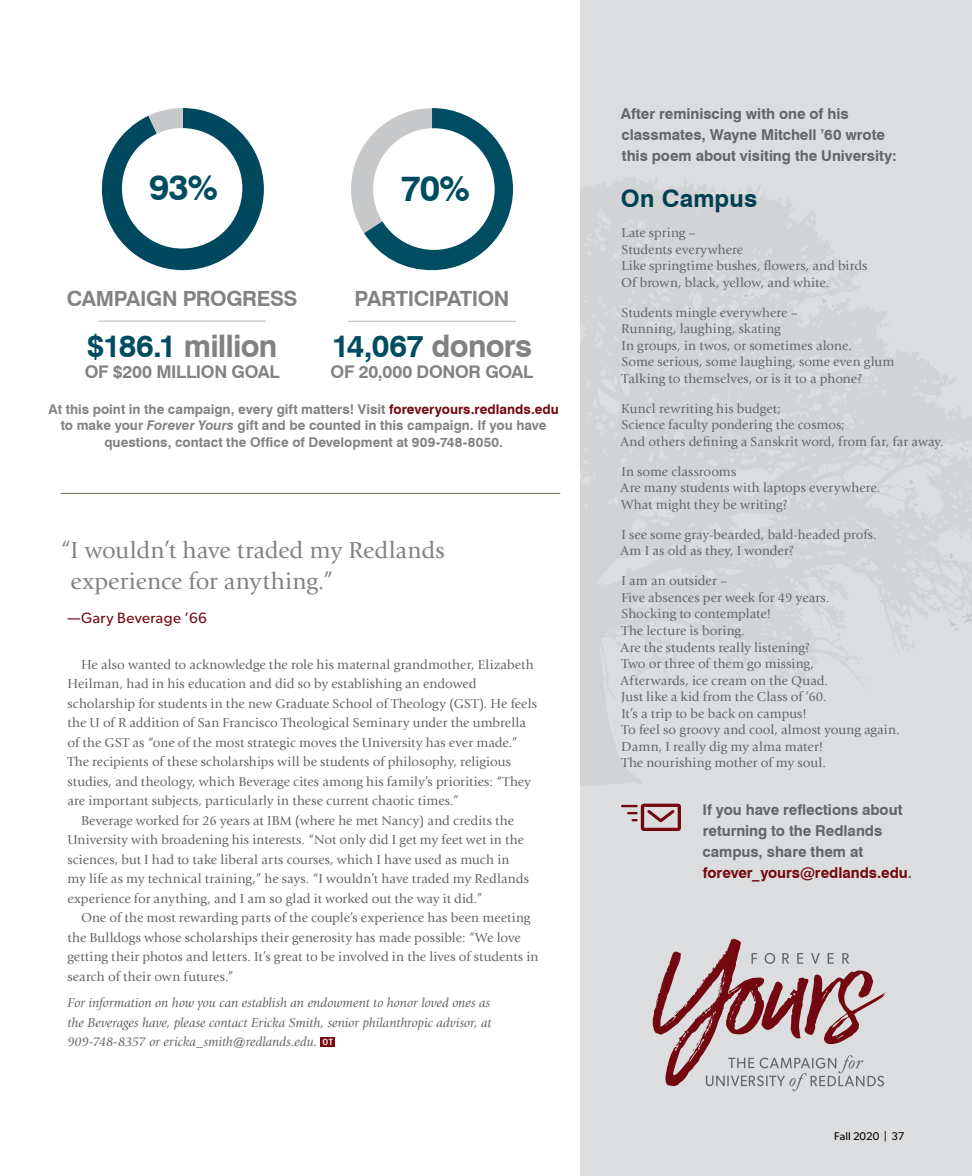
<style>
.page{position:relative;width:972px;height:1176px;background:#fff}
.page>*{position:absolute;margin:0;border:0;box-sizing:border-box;transform-origin:0 0}
.t1{font:700 36px "Swiss 721 BT";color:#004c60}
.t2{font:700 35.7px "Swiss 721 BT";color:#004c60}
.t3{font:700 31.05px "Swiss 721 BT";letter-spacing:-.03em;color:#808284}
.t4{font:700 31.05px "Swiss 721 BT";letter-spacing:-.025em;color:#004c60}
.t5{font:24px/31.5px "Giovanni Std";color:#808284}
.t6{font:700 24px "Swiss 721 BT";letter-spacing:.005em;color:#003f53}
.t7{font:700 21px "Swiss 721 BT";letter-spacing:-.02em;color:#808284}
.t8{font:700 17.4px "Swiss 721 BT";letter-spacing:-.015em;color:#808284}
.t9{font:700 15px/21px "Swiss 721 BT";letter-spacing:-.005em;color:#63656a}
.t10{font:15px "Gibson";letter-spacing:.025em;color:#730810}
.t11{font:13.5px/16.5px "Giovanni Std";letter-spacing:.005em;color:#63656a}
.t12{font:700 13.5px/16.5px "Swiss 721 BT";color:#808284;text-align:center}
.t13{font:italic 13.5px/19.5px "Giovanni Std";letter-spacing:-.005em;color:#63656a;text-align:justify}
.t14{font:11.25px "Gibson";letter-spacing:.005em;color:#000}
.s1{color:#004c60}
.s2{color:#808284}
.s3{color:#730810}
.s4{font-style:italic}
.s5{font-family:"Frutiger LT Std";font-weight:700;font-style:normal;font-stretch:condensed;font-size:9px;color:#fff}
</style>
<div class="page">
<div style="left:580px;top:0;width:392px;height:1175px;background:#dcddde"></div>
<svg style="left:580px;top:177px;width:392px;height:608px"></svg>
<svg style="left:949px;top:552px;width:4px;height:7px"></svg>
<svg style="left:838px;top:631px;width:3px;height:5px"></svg>
<svg style="left:720px;top:649px;width:5px;height:4px"></svg>
<svg style="left:829px;top:566px;width:4px;height:3px"></svg>
<svg style="left:821px;top:298px;width:13px;height:10px"></svg>
<svg style="left:960px;top:447px;width:8px;height:6px"></svg>
<svg style="left:767px;top:686px;width:7px;height:4px"></svg>
<svg style="left:652px;top:621px;width:4px;height:5px"></svg>
<svg style="left:737px;top:672px;width:3px;height:5px"></svg>
<svg style="left:644px;top:659px;width:5px;height:7px"></svg>
<svg style="left:905px;top:624px;width:6px;height:3px"></svg>
<svg style="left:820px;top:628px;width:3px;height:7px"></svg>
<svg style="left:949px;top:608px;width:23px;height:22px"></svg>
<svg style="left:857px;top:657px;width:7px;height:7px"></svg>
<svg style="left:903px;top:479px;width:11px;height:7px"></svg>
<svg style="left:766px;top:480px;width:3px;height:4px"></svg>
<svg style="left:695px;top:544px;width:7px;height:4px"></svg>
<svg style="left:663px;top:650px;width:6px;height:5px"></svg>
<svg style="left:743px;top:293px;width:11px;height:5px"></svg>
<svg style="left:768px;top:361px;width:3px;height:6px"></svg>
<svg style="left:102px;top:108px;width:162px;height:162px"></svg>
<div style="left:122px;top:128px;width:120px;height:120px;background:#fff;border-radius:50%"></div>
<hr style="left:98px;top:321px;width:168px;height:1px;background:#63656a">
<svg style="left:653px;top:938px;width:233px;height:153px"></svg>
<hr style="left:348px;top:321px;width:168px;height:1px;background:#63656a">
<svg style="left:351px;top:108px;width:162px;height:162px"></svg>
<div style="left:373px;top:128px;width:122px;height:122px;background:#fff;border-radius:50%"></div>
<hr style="left:61px;top:493px;width:499px;height:1px;background:#746953">
<div style="left:321px;top:1036px;width:14px;height:10px;background:#730810"></div>
<svg style="left:621px;top:803px;width:60px;height:28px"></svg>
<h2 class="t2" style="left:149px;top:166px;width:70px">93%</h2>
<h1 class="t1" style="left:401px;top:166px;width:71px">70%</h1>
<h3 class="t7" style="left:67px;top:286px;width:232px">CAMPAIGN PROGRESS</h3>
<h3 class="t3" style="left:87px;top:327px;width:192px"><span class="s1">$186.1</span> million</h3>
<p class="t8" style="left:85px;top:361px;width:197px">OF $200 MILLION GOAL</p>
<h3 class="t7" style="left:355px;top:286px;width:156px">PARTICIPATION</h3>
<h3 class="t4" style="left:332px;top:327px;width:202px">14,067 <span class="s2">donors</span></h3>
<p class="t8" style="left:331px;top:361px;width:204px">OF 20,000 DONOR GOAL</p>
<p class="t12" style="left:49px;top:400px;width:512px">At this point in the campaign, every gift matters! Visit <span class="s3">foreveryours.redlands.edu </span>to make your <span class="s4">Forever Yours</span> gift and be counted in this campaign. If you have questions, contact the Office of Development at 909-748-8050.</p>
<h3 class="t5" style="left:71px;top:534px;width:376px;text-indent:-11px">“I wouldn’t have traded my Redlands experience for anything.”</h3>
<p class="t10" style="left:68px;top:609px;width:141px">—Gary Beverage ’66</p>
<p class="t11" style="left:81px;top:656px;width:454px">He also wanted to acknowledge the role his maternal grandmother, Elizabeth</p>
<p class="t11" style="left:68px;top:675px;width:411px">Heilman, had in his education and did so by establishing an endowed</p>
<p class="t11" style="left:68px;top:695px;width:471px">scholarship for students in the new Graduate School of Theology (GST). He feels</p>
<p class="t11" style="left:68px;top:714px;width:460px">the U of R addition of San Francisco Theological Seminary under the umbrella</p>
<p class="t11" style="left:68px;top:734px;width:451px">of the GST as “one of the most strategic moves the University has ever made.”</p>
<p class="t11" style="left:68px;top:753px;width:445px">The recipients of these scholarships will be students of philosophy, religious</p>
<p class="t11" style="left:68px;top:773px;width:465px">studies, and theology, which Beverage cites among his family’s priorities: “They</p>
<p class="t11" style="left:68px;top:792px;width:393px">are important subjects, particularly in these current chaotic times.”</p>
<p class="t11" style="left:81px;top:812px;width:435px">Beverage worked for 26 years at IBM (where he met Nancy) and credits the</p>
<p class="t11" style="left:68px;top:831px;width:458px">University with broadening his interests. “Not only did I get my feet wet in the</p>
<p class="t11" style="left:68px;top:851px;width:443px">sciences, but I had to take liberal arts courses, which I have used as much in</p>
<p class="t11" style="left:68px;top:870px;width:463px">my life as my technical training,” he says. “I wouldn’t have traded my Redlands</p>
<p class="t11" style="left:68px;top:890px;width:416px">experience for anything, and I am so glad it worked out the way it did.”</p>
<p class="t11" style="left:81px;top:909px;width:451px">One of the most rewarding parts of the couple’s experience has been meeting</p>
<p class="t11" style="left:68px;top:929px;width:455px">the Bulldogs whose scholarships their generosity has made possible: “We love</p>
<p class="t11" style="left:68px;top:948px;width:473px">getting their photos and letters. It’s great to be involved in the lives of students in</p>
<p class="t11" style="left:68px;top:968px;width:168px">search of their own futures.”</p>
<p class="t13" style="left:68px;top:993px;width:426px">For information on how you can establish an endowment to honor loved ones as the Beverages have, please contact Ericka Smith, senior philanthropic advisor, at 909-748-8357 or ericka_smith@redlands.edu. <span class="s5">OT</span></p>
<p class="t9" style="left:621px;top:103px;width:278px">After reminiscing with one of his classmates, Wayne Mitchell ’60 wrote this poem about visiting the University:</p>
<h3 class="t6" style="left:621px;top:184px;width:138px">On Campus</h3>
<p class="t11" style="left:621px;top:225px;width:248px">Late spring –<br>Students everywhere<br>Like springtime bushes, flowers, and birds<br>Of brown, black, yellow, and white.</p>
<p class="t11" style="left:621px;top:304px;width:275px">Students mingle everywhere –<br>Running, laughing, skating<br>In groups, in twos, or sometimes alone.<br>Some serious, some laughing, some even glum Talking to themselves, or is it to a phone?</p>
<p class="t11" style="left:621px;top:400px;width:325px">Kuncl rewriting his budget;<br>Science faculty pondering the cosmos;<br>And others defining a Sanskrit word, from far, far away.</p>
<p class="t11" style="left:621px;top:463px;width:261px">In some classrooms<br>Are many students with laptops everywhere.<br>What might they be writing?</p>
<p class="t11" style="left:621px;top:526px;width:258px">I see some gray-bearded, bald-headed profs.<br>Am I as old as they, I wonder?</p>
<p class="t11" style="left:621px;top:573px;width:281px">I am an outsider –<br>Five absences per week for 49 years.<br>Shocking to contemplate!<br>The lecture is boring.<br>Are the students really listening?<br>Two or three of them go missing,<br>Afterwards, ice cream on the Quad.<br>Just like a kid from the Class of ’60.<br>It’s a trip to be back on campus!<br>To feel so groovy and cool, almost young again.<br>Damn, I really dig my alma mater!<br>The nourishing mother of my soul.</p>
<p class="t9" style="left:703px;top:799px;width:211px">If you have reflections about returning to the Redlands campus, share them at <span class="s3">forever_yours@redlands.edu</span>.</p>
<p class="t14" style="left:834px;top:1129px;width:72px">Fall 2020 | 37</p>
</div>
